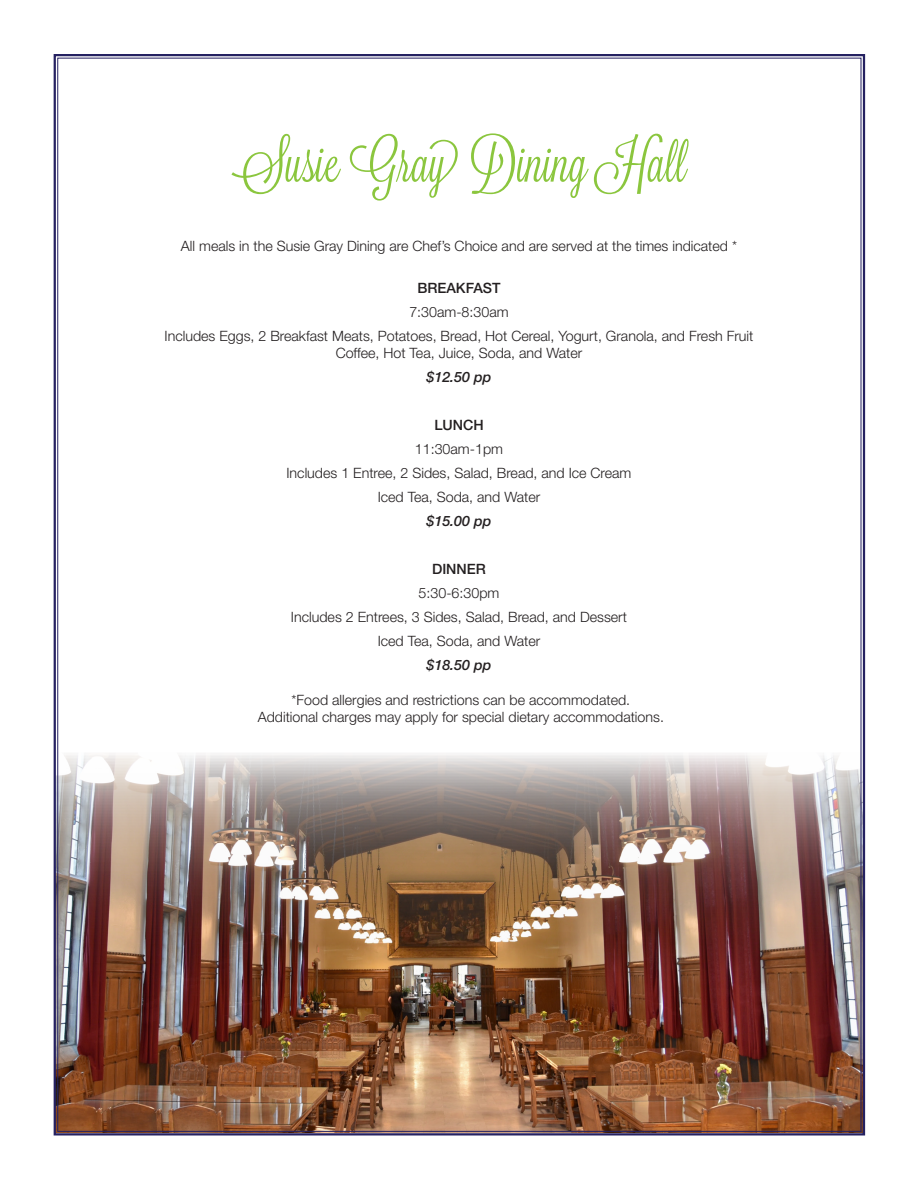
<style>
.page{position:relative;width:918px;height:1188px;background:#fff}
.page>*{position:absolute;margin:0;border:0;box-sizing:border-box;transform-origin:0 0}
.t1{font:54px "Lavanderia";color:#8bc63e}
.t2{font:300 14.25px "Helvetica Neue LT Std";color:#231f20}
.t3{font:italic 500 14.25px "Helvetica Neue LT Std";color:#231f20}
.t4{font:500 14.25px "Helvetica Neue LT Std";color:#231f20}
</style>
<div class="page">
<img style="left:53px;top:54px;width:813px;height:1082px">
<p class="t1" style="left:232px;top:131px;width:457px">Susie Gray Dining Hall</p>
<p class="t2" style="left:181px;top:238px;width:558px">All meals in the Susie Gray Dining are Chef’s Choice and are served at the times indicated *</p>
<p class="t4" style="left:417px;top:279px;width:85px">BREAKFAST</p>
<p class="t2" style="left:409px;top:303px;width:101px">7:30am-8:30am</p>
<p class="t2" style="left:165px;top:327px;width:590px">Includes Eggs, 2 Breakfast Meats, Potatoes, Bread, Hot Cereal, Yogurt, Granola, and Fresh Fruit</p>
<p class="t2" style="left:336px;top:344px;width:248px">Coffee, Hot Tea, Juice, Soda, and Water</p>
<p class="t3" style="left:427px;top:368px;width:66px">$12.50 pp</p>
<p class="t4" style="left:434px;top:416px;width:51px">LUNCH</p>
<p class="t2" style="left:415px;top:440px;width:90px">11:30am-1pm</p>
<p class="t2" style="left:286px;top:464px;width:347px">Includes 1 Entree, 2 Sides, Salad, Bread, and Ice Cream</p>
<p class="t2" style="left:378px;top:488px;width:164px">Iced Tea, Soda, and Water</p>
<p class="t3" style="left:427px;top:512px;width:66px">$15.00 pp</p>
<p class="t4" style="left:432px;top:560px;width:55px">DINNER</p>
<p class="t2" style="left:419px;top:584px;width:82px">5:30-6:30pm</p>
<p class="t2" style="left:291px;top:608px;width:338px">Includes 2 Entrees, 3 Sides, Salad, Bread, and Dessert</p>
<p class="t2" style="left:378px;top:632px;width:164px">Iced Tea, Soda, and Water</p>
<p class="t3" style="left:427px;top:656px;width:66px">$18.50 pp</p>
<p class="t2" style="left:292px;top:691px;width:340px">*Food allergies and restrictions can be accommodated.</p>
<p class="t2" style="left:258px;top:709px;width:408px">Additional charges may apply for special dietary accommodations.</p>
</div>
